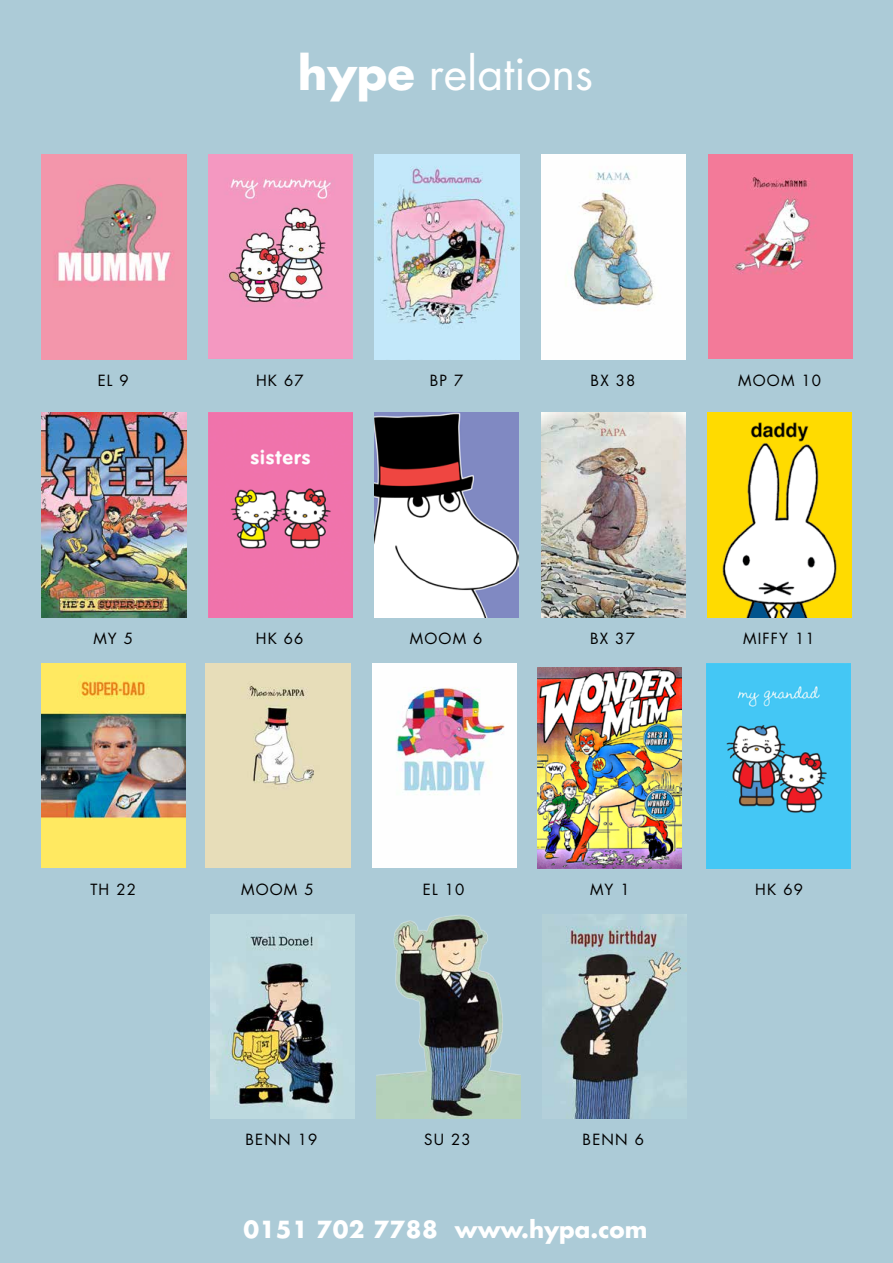
<style>
.page{position:relative;width:893px;height:1263px;background:#accbd7}
.page>*{position:absolute;margin:0;border:0;box-sizing:border-box;transform-origin:0 0}
.t1{font:45px "Futura";color:#fff}
.t2{font:700 22.95px "Futura";letter-spacing:.02em;color:#fff}
.t3{font:15px "Futura";letter-spacing:.08em;color:#000}
.s1{font-weight:700}
</style>
<div class="page">
<img style="left:42px;top:154px;width:144px;height:205px">
<img style="left:208px;top:154px;width:145px;height:205px">
<img style="left:375px;top:154px;width:144px;height:205px">
<img style="left:542px;top:154px;width:144px;height:205px">
<img style="left:708px;top:154px;width:144px;height:205px">
<img style="left:42px;top:413px;width:144px;height:204px">
<img style="left:208px;top:413px;width:144px;height:204px">
<img style="left:375px;top:413px;width:144px;height:204px">
<img style="left:541px;top:413px;width:144px;height:204px">
<img style="left:707px;top:413px;width:145px;height:204px">
<img style="left:42px;top:664px;width:144px;height:204px">
<img style="left:206px;top:664px;width:144px;height:204px">
<img style="left:372px;top:664px;width:144px;height:204px">
<img style="left:706px;top:664px;width:144px;height:204px">
<img style="left:537px;top:667px;width:144px;height:201px">
<img style="left:376px;top:915px;width:144px;height:203px">
<img style="left:542px;top:915px;width:144px;height:203px">
<img style="left:210px;top:915px;width:144px;height:203px">
<h1 class="t1" style="left:298px;top:43px;width:297px"><span class="s1">hype</span> relations</h1>
<p class="t3" style="left:98px;top:370px;width:33px">EL 9</p>
<p class="t3" style="left:256px;top:370px;width:49px">HK 67</p>
<p class="t3" style="left:430px;top:370px;width:35px">BP 7</p>
<p class="t3" style="left:591px;top:370px;width:46px">BX 38</p>
<p class="t3" style="left:738px;top:370px;width:85px">MOOM 10</p>
<p class="t3" style="left:93px;top:628px;width:41px">MY 5</p>
<p class="t3" style="left:256px;top:628px;width:49px">HK 66</p>
<p class="t3" style="left:410px;top:628px;width:74px">MOOM 6</p>
<p class="t3" style="left:590px;top:628px;width:46px">BX 37</p>
<p class="t3" style="left:743px;top:628px;width:73px">MIFFY 11</p>
<p class="t3" style="left:90px;top:879px;width:47px">TH 22</p>
<p class="t3" style="left:241px;top:879px;width:74px">MOOM 5</p>
<p class="t3" style="left:423px;top:879px;width:43px">EL 10</p>
<p class="t3" style="left:590px;top:879px;width:41px">MY 1</p>
<p class="t3" style="left:755px;top:879px;width:49px">HK 69</p>
<p class="t3" style="left:245px;top:1129px;width:73px">BENN 19</p>
<p class="t3" style="left:424px;top:1129px;width:48px">SU 23</p>
<p class="t3" style="left:583px;top:1129px;width:63px">BENN 6</p>
<h2 class="t2" style="left:243px;top:1214px;width:406px">0151 702 7788 www.hypa.com</h2>
</div>
